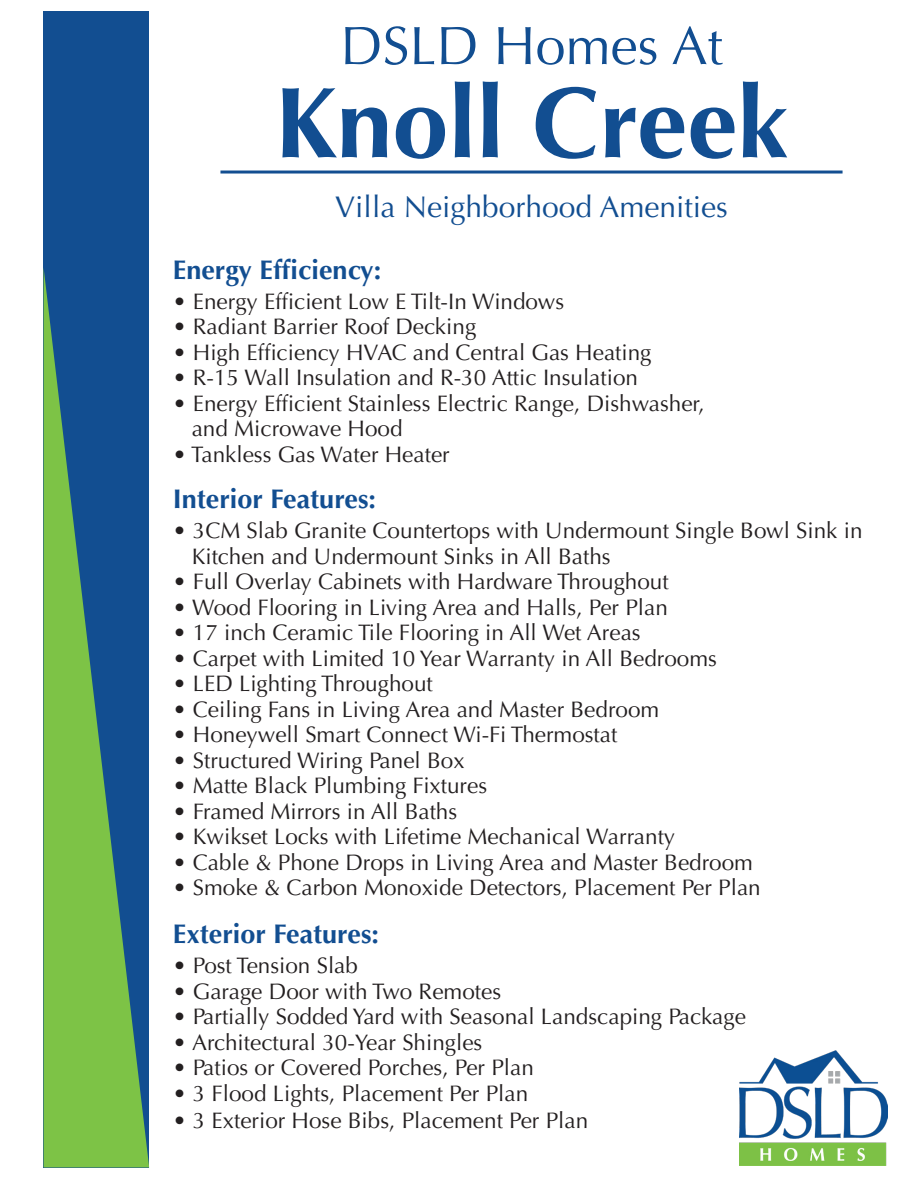
<style>
.page{position:relative;width:918px;height:1188px;background:#fff}
.page>*{position:absolute;margin:0;border:0;box-sizing:border-box;transform-origin:0 0}
.t1{font:700 100.5px "Optima LT Std";color:#124e91}
.t2{font:54px "Optima LT Std";color:#124e91}
.t3{font:30px "Optima LT Std";color:#124e91}
.t4{font:700 27px "Optima LT Std";color:#124e91}
.t5{font:22.5px/25.5px "Optima LT Std";color:#231f20}
</style>
<div class="page">
<div style="left:44px;top:11px;width:105px;height:1156px;background:#124e91"></div>
<svg style="left:44px;top:272px;width:105px;height:895px"></svg>
<img style="left:739px;top:1050px;width:149px;height:116px">
<hr style="left:220px;top:171px;width:623px;height:3px;background:#124e91">
<p class="t2" style="left:340px;top:14px;width:384px">DSLD Homes At</p>
<p class="t1" style="left:275px;top:64px;width:514px">Knoll Creek</p>
<p class="t3" style="left:335px;top:189px;width:394px">Villa Neighborhood Amenities</p>
<p class="t4" style="left:173px;top:254px;width:210px">Energy Efficiency:</p>
<p class="t5" style="left:173px;top:289px;width:393px">• Energy Efficient Low E Tilt-In Windows</p>
<p class="t5" style="left:173px;top:314px;width:305px">• Radiant Barrier Roof Decking</p>
<p class="t5" style="left:173px;top:340px;width:480px">• High Efficiency HVAC and Central Gas Heating</p>
<p class="t5" style="left:173px;top:365px;width:467px">• R-15 Wall Insulation and R-30 Attic Insulation</p>
<p class="t5" style="left:192px;top:391px;width:514px;text-indent:-19px">• Energy Efficient Stainless Electric Range, Dishwasher, and Microwave Hood</p>
<p class="t5" style="left:173px;top:442px;width:278px">• Tankless Gas Water Heater</p>
<p class="t4" style="left:173px;top:484px;width:205px">Interior Features:</p>
<p class="t5" style="left:192px;top:518px;width:672px;text-indent:-19px">• 3CM Slab Granite Countertops with Undermount Single Bowl Sink in<br>Kitchen and Undermount Sinks in All Baths</p>
<p class="t5" style="left:173px;top:569px;width:497px">• Full Overlay Cabinets with Hardware Throughout</p>
<p class="t5" style="left:173px;top:595px;width:496px">• Wood Flooring in Living Area and Halls, Per Plan</p>
<p class="t5" style="left:173px;top:620px;width:469px">• 17 inch Ceramic Tile Flooring in All Wet Areas</p>
<p class="t5" style="left:173px;top:646px;width:545px">• Carpet with Limited 10 Year Warranty in All Bedrooms</p>
<p class="t5" style="left:173px;top:671px;width:261px">• LED Lighting Throughout</p>
<p class="t5" style="left:173px;top:697px;width:488px">• Ceiling Fans in Living Area and Master Bedroom</p>
<p class="t5" style="left:173px;top:722px;width:446px">• Honeywell Smart Connect Wi-Fi Thermostat</p>
<p class="t5" style="left:173px;top:748px;width:293px">• Structured Wiring Panel Box</p>
<p class="t5" style="left:173px;top:773px;width:316px">• Matte Black Plumbing Fixtures</p>
<p class="t5" style="left:173px;top:799px;width:286px">• Framed Mirrors in All Baths</p>
<p class="t5" style="left:173px;top:824px;width:504px">• Kwikset Locks with Lifetime Mechanical Warranty</p>
<p class="t5" style="left:173px;top:850px;width:582px">• Cable &amp; Phone Drops in Living Area and Master Bedroom</p>
<p class="t5" style="left:173px;top:875px;width:589px">• Smoke &amp; Carbon Monoxide Detectors, Placement Per Plan</p>
<p class="t4" style="left:173px;top:919px;width:208px">Exterior Features:</p>
<p class="t5" style="left:173px;top:953px;width:187px">• Post Tension Slab</p>
<p class="t5" style="left:173px;top:979px;width:330px">• Garage Door with Two Remotes</p>
<p class="t5" style="left:173px;top:1004px;width:575px">• Partially Sodded Yard with Seasonal Landscaping Package</p>
<p class="t5" style="left:173px;top:1030px;width:311px">• Architectural 30-Year Shingles</p>
<p class="t5" style="left:173px;top:1055px;width:362px">• Patios or Covered Porches, Per Plan</p>
<p class="t5" style="left:173px;top:1081px;width:357px">• 3 Flood Lights, Placement Per Plan</p>
<p class="t5" style="left:173px;top:1108px;width:417px">• 3 Exterior Hose Bibs, Placement Per Plan</p>
</div>
